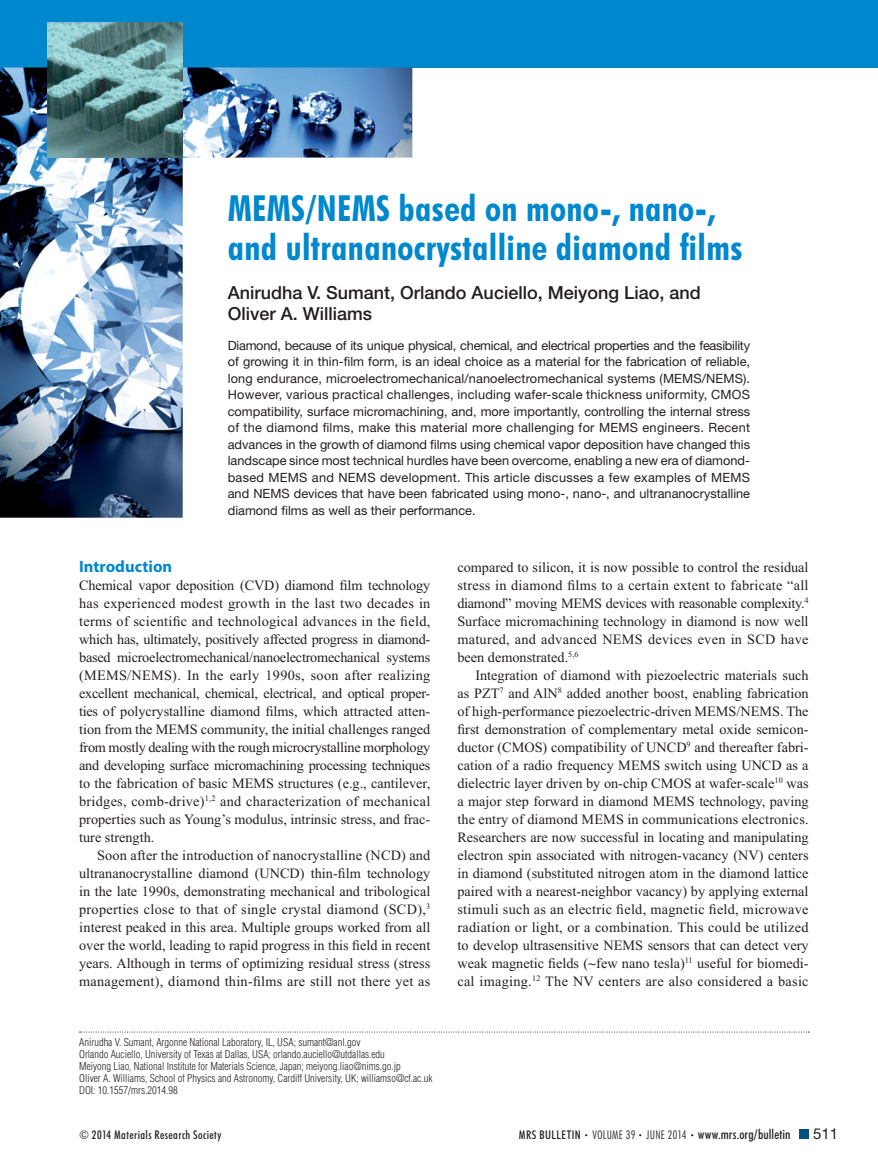
<style>
.page{position:relative;width:878px;height:1175px;background:#fff}
.page>*{position:absolute;margin:0;border:0;box-sizing:border-box;transform-origin:0 0}
.t1{font:700 condensed 36px/39px "Futura BT";letter-spacing:.01em;color:#0088ce}
.t2{font:500 18px/21px "Helvetica Neue LT Std";color:#231f20}
.t3{font:700 16.5px "Myriad Pro";color:#0088ce}
.t4{font:15px "Helvetica Neue LT Std";color:#231f20}
.t5{font:14.25px/18px "Times New Roman";letter-spacing:.02em;color:#231f20;text-align:justify}
.t6{font:500 condensed 13.5px "Futura BT";letter-spacing:.01em;color:#231f20}
.t7{font:12.75px/16.5px "Helvetica Neue LT Std";color:#231f20;text-align:justify}
.t8{font:500 condensed 12px "Futura BT";letter-spacing:.035em;color:#231f20}
.t9{font:300 condensed 10.5px/12px "Helvetica LT Std";color:#231f20}
.s1{font-family:"Tn Q"}
.s2{font-size:12px}
.s3{font-weight:300;font-size:7.5px}
.s4{font-weight:300;font-size:12px}
</style>
<div class="page">
<div style="left:0;top:0;width:878px;height:68px;background:#0088ce"></div>
<div style="left:799px;top:1130px;width:9px;height:8px;background:#005080"></div>
<img style="left:0;top:68px;width:412px;height:450px">
<img style="left:48px;top:22px;width:135px;height:135px">
<svg style="left:79px;top:1031px;width:730px;height:1px"></svg>
<h1 class="t1" style="left:228px;top:192px;width:516px">MEMS/NEMS based on mono-, nano-, and ultrananocrystalline diamond films</h1>
<p class="t2" style="left:228px;top:284px;width:474px">Anirudha V. Sumant , Orlando Auciello , Meiyong Liao , and<br>Oliver A. Williams</p>
<p class="t7" style="left:228px;top:338px;width:524px">Diamond, because of its unique physical, chemical, and electrical properties and the feasibility of growing it in thin-film form, is an ideal choice as a material for the fabrication of reliable, long endurance, microelectromechanical/nanoelectromechanical systems (MEMS/NEMS).<br>However, various practical challenges, including wafer-scale thickness uniformity, CMOS compatibility, surface micromachining, and, more importantly, controlling the internal stress of the diamond films, make this material more challenging for MEMS engineers. Recent advances in the growth of diamond films using chemical vapor deposition have changed this landscape since most technical hurdles have been overcome, enabling a new era of diamond&shy;based MEMS and NEMS development. This article discusses a few examples of MEMS and NEMS devices that have been fabricated using mono-, nano-, and ultrananocrystalline diamond films as well as their performance.</p>
<p class="t3" style="left:79px;top:560px;width:95px">Introduction</p>
<p class="t5" style="left:79px;top:577px;width:353px">Chemical vapor deposition (CVD) diamond film technology has experienced modest growth in the last two decades in terms of scientific and technological advances in the field, which has, ultimately, positively affected progress in diamond&shy;based microelectromechanical/nanoelectromechanical systems (MEMS/NEMS). In the early 1990s, soon after realizing excellent mechanical, chemical, electrical, and optical proper&shy;ties of polycrystalline diamond films, which attracted atten&shy;tion from the MEMS community, the initial challenges ranged from mostly dealing with the rough microcrystalline morphology and developing surface micromachining processing techniques to the fabrication of basic MEMS structures (e.g., cantilever, bridges, comb-drive) <sup>1</sup> <sup>,</sup> <sup>2</sup> and characterization of mechanical properties such as Young’s modulus, intrinsic stress, and frac&shy;ture strength.</p>
<p class="t5" style="left:79px;top:847px;width:353px;text-indent:18px">Soon after the introduction of nanocrystalline (NCD) and ultrananocrystalline diamond (UNCD) thin-film technology in the late 1990s, demonstrating mechanical and tribological properties close to that of single crystal diamond (SCD), <sup>3 </sup>interest peaked in this area. Multiple groups worked from all over the world, leading to rapid progress in this field in recent years. Although in terms of optimizing residual stress (stress management), diamond thin-films are still not there yet as</p>
<p class="t9" style="left:79px;top:1037px;width:355px">Anirudha V. Sumant , Argonne National Laboratory , IL , USA ; sumant@anl.gov<br>Orlando Auciello , University of Texas at Dallas , USA ; orlando.auciello@utdallas.edu<br>Meiyong Liao , National Institute for Materials Science , Japan ; meiyong.liao@nims.go.jp<br>Oliver A. Williams , School of Physics and Astronomy , Cardiff University , UK ; williamso@cf.ac.uk DOI: 10.1557/mrs.2014.98</p>
<p class="t5" style="left:457px;top:559px;width:353px">compared to silicon, it is now possible to control the residual stress in diamond films to a certain extent to fabricate “all diamond” moving MEMS devices with reasonable complexity. <sup>4<br></sup>Surface micromachining technology in diamond is now well matured, and advanced NEMS devices even in SCD have been demonstrated. <sup>5</sup> <sup>,</sup> <sup>6</sup></p>
<p class="t5" style="left:457px;top:667px;width:353px;text-indent:18px">Integration of diamond with piezoelectric materials such as PZT <sup>7</sup> and AlN <sup>8</sup> added another boost, enabling fabrication of high-performance piezoelectric-driven MEMS/NEMS. The first demonstration of complementary metal oxide semicon&shy;ductor (CMOS) compatibility of UNCD <sup>9</sup> and thereafter fabri&shy;cation of a radio frequency MEMS switch using UNCD as a dielectric layer driven by on-chip CMOS at wafer-scale <sup>10</sup> was a major step forward in diamond MEMS technology, paving the entry of diamond MEMS in communications electronics.<br>Researchers are now successful in locating and manipulating electron spin associated with nitrogen-vacancy (NV) centers in diamond (substituted nitrogen atom in the diamond lattice paired with a nearest-neighbor vacancy) by applying external stimuli such as an electric field, magnetic field, microwave radiation or light, or a combination. This could be utilized to develop ultrasensitive NEMS sensors that can detect very weak magnetic fields ( <span class="s1">∼</span> few nano tesla) <sup>11</sup> useful for biomedi&shy;cal imaging. <sup>12</sup> The NV centers are also considered a basic</p>
<p class="t8" style="left:79px;top:1130px;width:144px">© 2014 Materials Research Society</p>
<p class="t6" style="left:519px;top:1129px;width:273px"><span class="s2">MRS BULLETIN</span> <span class="s3">•</span> <span class="s4">VOLUME 39</span> <span class="s3">•</span> <span class="s4">JUNE 2014</span> <span class="s3">•</span> www.mrs.org/bulletin</p>
<p class="t4" style="left:813px;top:1128px;width:27px">511</p>
</div>
